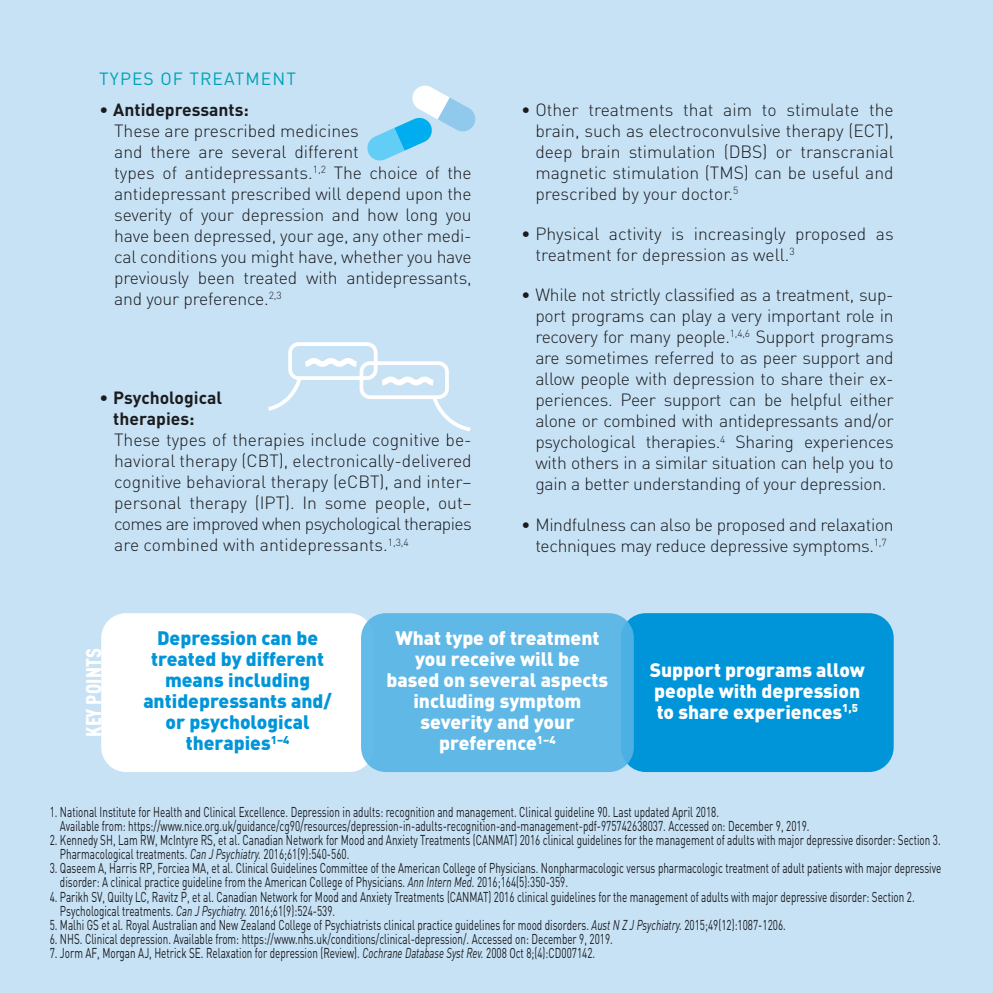
<style>
.page{position:relative;width:993px;height:993px;background:#fff}
.page>*{position:absolute;margin:0;border:0;box-sizing:border-box;transform-origin:0 0}
.t1{font:900 21px "DIN Cond";letter-spacing:.01em;color:#fff}
.t2{font:900 19.25px/21px "DIN";color:#fff}
.t3{font:900 19.25px/21px "DIN";color:#0095d9;text-align:center}
.t4{font:300 17.5px/21px "DIN";letter-spacing:-.01em;color:#231f20;text-align:justify}
.t5{font:700 17.5px/21px "DIN";color:#231f20}
.t6{font:17.5px "DIN";letter-spacing:.06em;color:#00b6bc}
.t7{font:14.17px/14.2px "DIN";color:#231f20;scale:.7 1}
.s1{font-weight:700}
.s2{font-weight:300}
.s3{font-style:italic}
</style>
<div class="page">
<div style="left:0;top:0;width:992px;height:992px;background:#c7e2f5"></div>
<div style="left:620px;top:613px;width:273px;height:158px;background:#0095d9;border-radius:25px"></div>
<div style="left:101px;top:613px;width:273px;height:158px;background:#fff;border-radius:25px"></div>
<div style="left:361px;top:613px;width:272px;height:158px;background:#5fb8e6;border-radius:25px"></div>
<svg style="left:367px;top:85px;width:109px;height:76px"></svg>
<svg style="left:268px;top:342px;width:203px;height:90px"></svg>
<p class="t6" style="left:99px;top:68px;width:198px">TYPES OF TREATMENT</p>
<p class="t4" style="left:114px;top:99px;width:359px;text-align:left;text-indent:-15px">• <span class="s1">Antidepressants:<br></span>These are prescribed medicines<br>and there are several different<br>types of antidepressants.<sup>1,2</sup> The choice of the antidepressant prescribed will depend upon the severity of your depression and how long you have been depressed, your age, any other medi&shy;cal conditions you might have, whether you have previously been treated with antidepressants, and your preference.<sup>2,3</sup></p>
<p class="t5" style="left:113px;top:386px;width:110px;text-indent:-14px"><span class="s2">•</span> Psychological therapies:</p>
<p class="t4" style="left:114px;top:429px;width:359px">These types of therapies include cognitive be&shy;havioral therapy (CBT), electronically-delivered cognitive behavioral therapy (eCBT), and inter– personal therapy (IPT). In some people, out– comes are improved when psychological therapies are combined with antidepressants.<sup>1,3,4</sup></p>
<p class="t4" style="left:535px;top:99px;width:360px;text-indent:-14px">• Other treatments that aim to stimulate the brain, such as electroconvulsive therapy (ECT), deep brain stimulation (DBS) or transcranial magnetic stimulation (TMS) can be useful and prescribed by your doctor.<sup>5</sup></p>
<p class="t4" style="left:535px;top:223px;width:360px;text-indent:-14px">• Physical activity is increasingly proposed as treatment for depression as well.<sup>3</sup></p>
<p class="t4" style="left:535px;top:284px;width:360px;text-indent:-14px">• While not strictly classified as a treatment, sup&shy;port programs can play a very important role in recovery for many people.<sup>1,4,6</sup> Support programs are sometimes referred to as peer support and allow people with depression to share their ex&shy;periences. Peer support can be helpful either alone or combined with antidepressants and/or psychological therapies.<sup>4</sup> Sharing experiences with others in a similar situation can help you to gain a better understanding of your depression.</p>
<p class="t4" style="left:521px;top:513px;width:374px;text-align:center">• Mindfulness can also be proposed and relaxation techniques may reduce depressive symptoms.<sup>1,7</sup></p>
<h1 class="t1" style="left:80px;top:737px;width:91px;rotate:-90deg">KEY POINTS</h1>
<h2 class="t3" style="left:143px;top:626px;width:190px">Depression can be treated by different means including antidepressants and/ or psychological therapies<sup>1–4</sup></h2>
<h2 class="t2" style="left:386px;top:626px;width:223px;text-align:center">What type of treatment you receive will be based on several aspects including symptom severity and your preference<sup>1–4</sup></h2>
<h2 class="t2" style="left:649px;top:658px;width:216px">Support programs allow people with depression to share experiences<sup>1,5</sup></h2>
<p class="t7" style="left:60px;top:804px;width:1071px;text-indent:-10px">1. National Institute for Health and Clinical Excellence. Depression in adults: recognition and management. Clinical guideline 90. Last updated April 2018.<br>Available from: https://www.nice.org.uk/guidance/cg90/resources/depression-in-adults-recognition-and-management-pdf-975742638037. Accessed on: December 9, 2019.</p>
<p class="t7" style="left:60px;top:832px;width:1259px;text-indent:-10px">2. Kennedy SH, Lam RW, McIntyre RS, et al. Canadian Network for Mood and Anxiety Treatments (CANMAT) 2016 clinical guidelines for the management of adults with major depressive disorder: Section 3.<br>Pharmacological treatments. <span class="s3">Can J Psychiatry.</span> 2016;61(9):540-560.</p>
<p class="t7" style="left:60px;top:860px;width:1260px;text-indent:-10px">3. Qaseem A, Harris RP, Forciea MA, et al. Clinical Guidelines Committee of the American College of Physicians. Nonpharmacologic versus pharmacologic treatment of adult patients with major depressive disorder: A clinical practice guideline from the American College of Physicians. <span class="s3">Ann Intern Med.</span> 2016;164(5):350-359.</p>
<p class="t7" style="left:60px;top:888px;width:1222px;text-indent:-10px">4. Parikh SV, Quilty LC, Ravitz P, et al. Canadian Network for Mood and Anxiety Treatments (CANMAT) 2016 clinical guidelines for the management of adults with major depressive disorder: Section 2.<br>Psychological treatments. <span class="s3">Can J Psychiatry.</span> 2016;61(9):524-539.</p>
<p class="t7" style="left:50px;top:917px;width:1052px">5. Malhi GS et al. Royal Australian and New Zealand College of Psychiatrists clinical practice guidelines for mood disorders. <span class="s3">Aust N Z J Psychiatry.</span> 2015;49(12):1087-1206.</p>
<p class="t7" style="left:50px;top:931px;width:805px">6. NHS. Clinical depression. Available from: https://www.nhs.uk/conditions/clinical-depression/. Accessed on: December 9, 2019.</p>
<p class="t7" style="left:50px;top:945px;width:780px">7. Jorm AF, Morgan AJ, Hetrick SE. Relaxation for depression (Review). <span class="s3">Cochrane Database Syst Rev.</span> 2008 Oct 8;(4):CD007142.</p>
</div>
